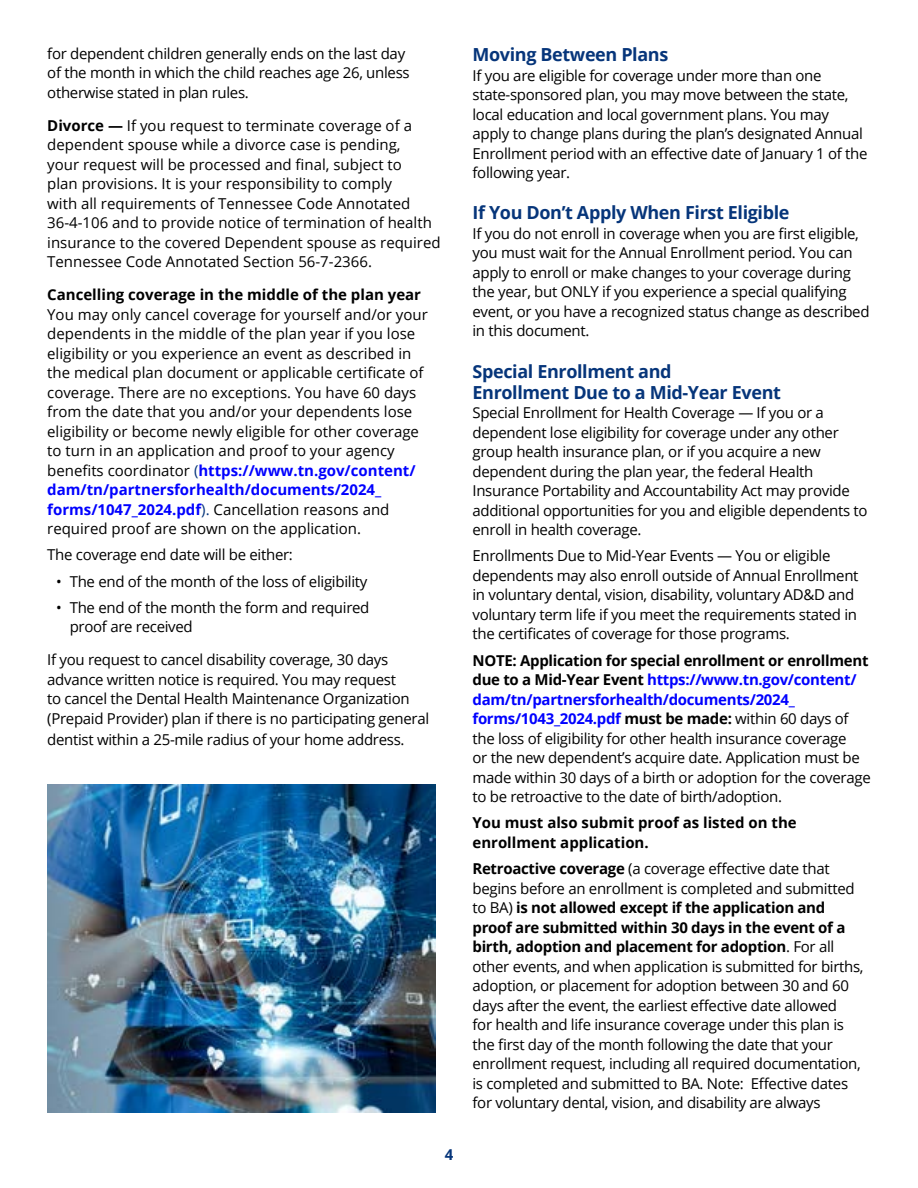
<style>
.page{position:relative;width:918px;height:1188px;background:#fff}
.page>*{position:absolute;margin:0;border:0;box-sizing:border-box;transform-origin:0 0}
.subhead{font:700 18px/21px "Open Sans";letter-spacing:-.02em;color:#06357a}
.copy{font:15px/19.5px "Open Sans";letter-spacing:-.02em;color:#000}
.copy_followed_by_bullets{font:15px/19.5px "Open Sans";color:#000}
.copy-2{font:15px/19.5px "Open Sans";color:#000}
.bullets{font:15px/19.5px "Open Sans";letter-spacing:-.02em;color:#000}
.copy-3{font:700 15px/19.5px "Open Sans";color:#000}
.copy_followed_by_bullets-2{font:15px "Open Sans";letter-spacing:-.02em;color:#000}
.t1{font:700 15px "Open Sans";color:#06357a}
.s1{font-weight:700}
.s2{color:#06357a}
.s3{font-weight:700;color:#00f}
</style>
<div class="page">
<img style="left:47px;top:784px;width:388px;height:328px">
<p class="copy" style="left:47px;top:43px;width:364px">for dependent children generally ends on the last day of the month in which the child reaches age 26, unless otherwise stated in plan rules.</p>
<p class="copy-2" style="left:47px;top:115px;width:395px"><span class="s1">Divorce —</span> If you request to terminate coverage of a dependent spouse while a divorce case is pending,<br>your request will be processed and final, subject to<br>plan provisions. It is your responsibility to comply<br>with all requirements of Tennessee Code Annotated 36-4-106 and to provide notice of termination of health insurance to the covered Dependent spouse as required Tennessee Code Annotated Section 56-7-2366.</p>
<p class="copy_followed_by_bullets" style="left:47px;top:285px;width:382px"><span class="s1">Cancelling coverage in the middle of the plan year </span>You may only cancel coverage for yourself and/or your dependents in the middle of the plan year if you lose eligibility or you experience an event as described in the medical plan document or applicable certificate of coverage. There are no exceptions. You have 60 days from the date that you and/or your dependents lose eligibility or become newly eligible for other coverage to turn in an application and proof to your agency benefits coordinator <span class="s2">(</span><span class="s3">https://www.tn.gov/content/ dam/tn/partnersforhealth/documents/2024_ forms/1047_2024.pdf</span><span class="s2">).</span> Cancellation reasons and required proof are shown on the application.</p>
<p class="copy_followed_by_bullets-2" style="left:47px;top:545px;width:247px">The coverage end date will be either:</p>
<p class="copy" style="left:56px;top:571px;width:313px">• The end of the month of the loss of eligibility</p>
<p class="copy" style="left:70px;top:597px;width:301px;text-indent:-14px">• The end of the month the form and required proof are received</p>
<p class="bullets" style="left:47px;top:650px;width:384px">If you request to cancel disability coverage, 30 days advance written notice is required. You may request<br>to cancel the Dental Health Maintenance Organization (Prepaid Provider) plan if there is no participating general</p>
<p class="bullets" style="left:47px;top:729px;width:359px">dentist within a 25-mile radius of your home address.</p>
<p class="t1" style="left:445px;top:1144px;width:10px">4</p>
<h2 class="subhead" style="left:472px;top:44px;width:197px">Moving Between Plans</h2>
<p class="copy" style="left:472px;top:65px;width:397px">If you are eligible for coverage under more than one state-sponsored plan, you may move between the state, local education and local government plans. You may apply to change plans during the plan’s designated Annual Enrollment period with an effective date of January 1 of the following year.</p>
<h2 class="subhead" style="left:472px;top:202px;width:319px">If You Don’t Apply When First Eligible</h2>
<p class="copy" style="left:472px;top:223px;width:399px">If you do not enroll in coverage when you are first eligible, you must wait for the Annual Enrollment period. You can apply to enroll or make changes to your coverage during the year, but ONLY if you experience a special qualifying event, or you have a recognized status change as described in this document.</p>
<h2 class="subhead" style="left:472px;top:360px;width:310px">Special Enrollment and<br>Enrollment Due to a Mid-Year Event</h2>
<p class="copy" style="left:472px;top:402px;width:397px">Special Enrollment for Health Coverage — If you or a dependent lose eligibility for coverage under any other group health insurance plan, or if you acquire a new dependent during the plan year, the federal Health Insurance Portability and Accountability Act may provide additional opportunities for you and eligible dependents to enroll in health coverage.</p>
<p class="copy" style="left:472px;top:546px;width:388px">Enrollments Due to Mid-Year Events — You or eligible dependents may also enroll outside of Annual Enrollment in voluntary dental, vision, disability, voluntary AD&amp;D and voluntary term life if you meet the requirements stated in the certificates of coverage for those programs.</p>
<p class="copy" style="left:472px;top:650px;width:400px"><span class="s1">NOTE: Application for special enrollment or enrollment due to a Mid-Year Event</span> <span class="s3">https://www.tn.gov/content/ dam/tn/partnersforhealth/documents/2024_ forms/1043_2024.pdf</span> <span class="s1">must be made:</span> within 60 days of the loss of eligibility for other health insurance coverage<br>or the new dependent’s acquire date. Application must be made within 30 days of a birth or adoption for the coverage to be retroactive to the date of birth/adoption.</p>
<p class="copy-3" style="left:472px;top:813px;width:326px">You must also submit proof as listed on the enrollment application.</p>
<p class="copy" style="left:472px;top:858px;width:393px"><span class="s1">Retroactive coverage</span> (a coverage effective date that begins before an enrollment is completed and submitted to BA) <span class="s1">is not allowed except if the application and proof are submitted within 30 days in the event of a birth, adoption and placement for adoption</span>. For all other events, and when application is submitted for births, adoption, or placement for adoption between 30 and 60 days after the event, the earliest effective date allowed<br>for health and life insurance coverage under this plan is the first day of the month following the date that your enrollment request, including all required documentation, is completed and submitted to BA. Note: Effective dates for voluntary dental, vision, and disability are always</p>
</div>
